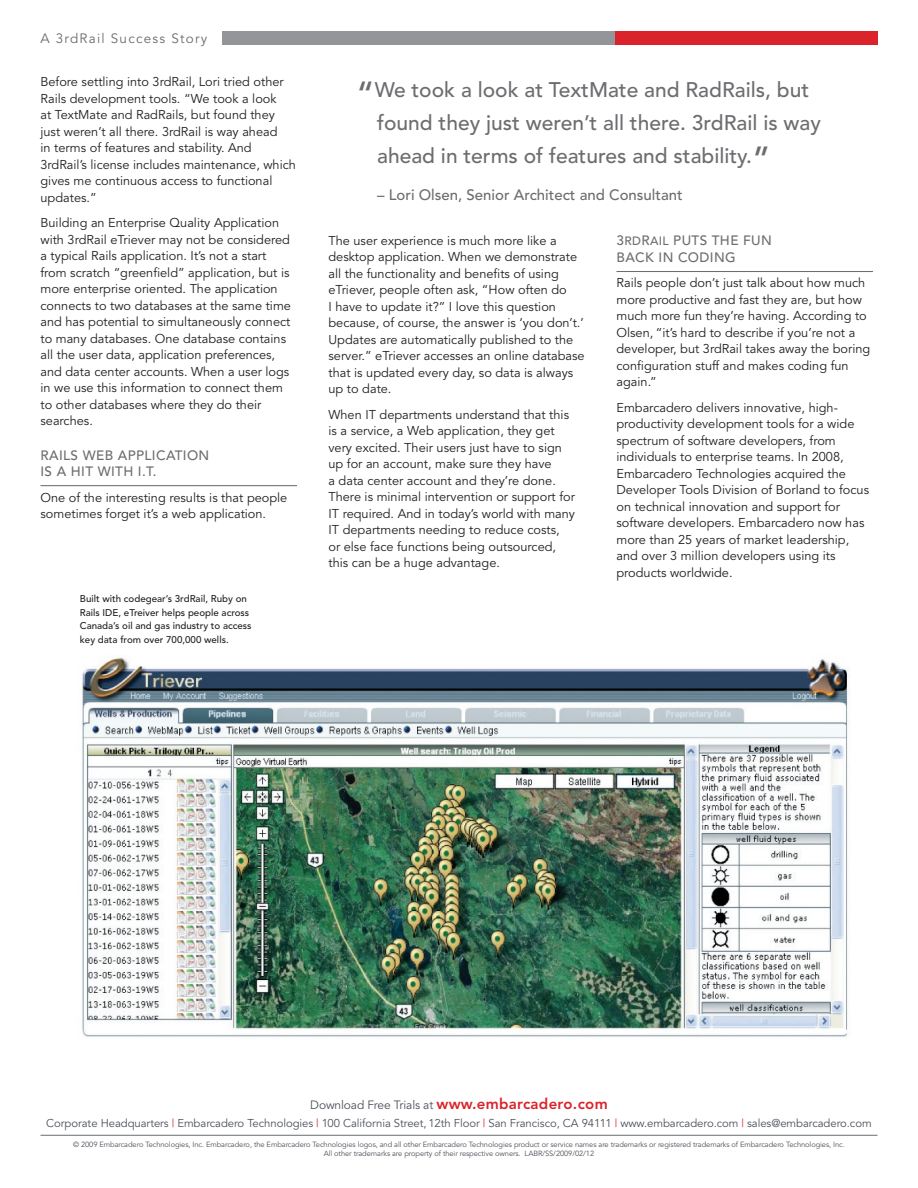
<style>
.page{position:relative;width:918px;height:1188px;background:#fff}
.page>*{position:absolute;margin:0;border:0;box-sizing:border-box;transform-origin:0 0}
.t1{font:500 21px/33px "Avenir LT Std";color:#6c6d70}
.QuoteName{font:500 15px "Avenir LT Std";color:#6c6d70}
.Body_Heading{font:500 13.5px/16.5px "Avenir LT Std";letter-spacing:.03em;color:#6c6d70}
.Overview_Paragraph{font:13.5px "Avenir LT Std";letter-spacing:.09em;color:#6c6d70}
.Body_Text{font:12.75px/16.5px "Avenir LT Std";color:#231f20}
.disclaimer{font:12px "Avenir";letter-spacing:-.01em;color:#4c5159}
.address{font:11.4px "Avenir";letter-spacing:-.005em;color:#4c5159}
.t2{font:500 9.75px/13.5px "Avenir LT Std";color:#231f20}
.disclaimer-2{font:7.5px/9px "Avenir";letter-spacing:-.01em;color:#4c5159;text-align:center}
.s1{font-size:36px}
.s2{font-size:12px}
.s3{font-weight:800;font-size:15px;color:#da232b}
.s4{color:#da232b}
</style>
<div class="page">
<div style="left:222px;top:32px;width:656px;height:13px;background:#939598"></div>
<div style="left:615px;top:32px;width:263px;height:13px;background:#da232b"></div>
<hr style="left:40px;top:1135px;width:838px;height:1px;background:#6c6d70">
<hr style="left:40px;top:485px;width:257px;height:1px;background:#6c6d70">
<hr style="left:616px;top:271px;width:257px;height:1px;background:#6c6d70">
<img style="left:82px;top:657px;width:767px;height:380px">
<p class="Overview_Paragraph" style="left:40px;top:30px;width:168px">A 3rdRail Success Story</p>
<p class="Body_Text" style="left:40px;top:74px;width:257px">Before settling into 3rdRail, Lori tried other Rails development tools. “We took a look<br>at TextMate and RadRails, but found they just weren’t all there. 3rdRail is way ahead<br>in terms of features and stability. And 3rdRail’s license includes maintenance, which gives me continuous access to functional updates.”</p>
<p class="Body_Text" style="left:40px;top:215px;width:252px">Building an Enterprise Quality Application with 3rdRail eTriever may not be considered a typical Rails application. It’s not a start from scratch “greenfield” application, but is more enterprise oriented. The application connects to two databases at the same time and has potential to simultaneously connect to many databases. One database contains all the user data, application preferences, and data center accounts. When a user logs in we use this information to connect them to other databases where they do their searches.</p>
<p class="Body_Heading" style="left:40px;top:447px;width:87px">Rails Web Appl</p>
<p class="Body_Heading" style="left:40px;top:447px;width:170px;text-indent:111px">ication is a H it with I .T.</p>
<p class="Body_Text" style="left:40px;top:489px;width:248px">One of the interesting results is that people sometimes forget it’s a web application.</p>
<p class="t2" style="left:80px;top:593px;width:173px">Built with codegear’s 3rdRail, Ruby on Rails I DE, eTreiver helps people across Canada’s oil and gas industry to access key data from over 700,000 wells.</p>
<p class="t1" style="left:377px;top:74px;width:445px;text-indent:-21px"><span class="s1">“</span>We took a look at TextMate and RadRails, but found they just weren’t all there. 3rdRail is way ahead in terms of features and stability.<span class="s1">”</span></p>
<p class="QuoteName" style="left:377px;top:187px;width:307px">– Lori Olsen, Senior Architect and Consultant</p>
<p class="Body_Text" style="left:328px;top:233px;width:258px">The user experience is much more like a desktop application. When we demonstrate all the functionality and benefits of using eTriever, people often ask, “How often do<br>I have to update it?” I love this question because, of course, the answer is ‘you don’t.’ Updates are automatically published to the server.” eTriever accesses an online database that is updated every day, so data is always up to date.</p>
<p class="Body_Text" style="left:328px;top:407px;width:248px">When IT departments understand that this is a service, a Web application, they get very excited. Their users just have to sign up for an account, make sure they have<br>a data center account and they’re done.<br>There is minimal intervention or support for IT required. And in today’s world with many IT departments needing to reduce costs,<br>or else face functions being outsourced, this can be a huge advantage.</p>
<p class="Body_Heading" style="left:616px;top:233px;width:157px">3<span class="s2">rd</span>R<span class="s2">ail</span> Puts the Fun<br>Back in Coding</p>
<p class="Body_Text" style="left:616px;top:275px;width:255px">Rails people don’t just talk about how much more productive and fast they are, but how much more fun they’re having. According to Olsen, “it’s hard to describe if you’re not a developer, but 3rdRail takes away the boring configuration stuff and makes coding fun again.”</p>
<p class="Body_Text" style="left:616px;top:400px;width:254px">Embarcadero delivers innovative, high&shy;productivity development tools for a wide spectrum of software developers, from individuals to enterprise teams. In 2008, Embarcadero Technologies acquired the Developer Tools Division of Borland to focus on technical innovation and support for software developers. Embarcadero now has more than 25 years of market leadership, and over 3 million developers using its products worldwide.</p>
<p class="disclaimer" style="left:310px;top:1098px;width:299px">Download Free Trials at <span class="s3">www.embarcadero.com</span></p>
<p class="address" style="left:46px;top:1117px;width:827px">Corporate Headquarters <span class="s4">|</span> Embarcadero Technologies <span class="s4">|</span> 100 California Street, 12th Floor <span class="s4">|</span> San Francisco, CA 94111 <span class="s4">|</span> www.embarcadero.com <span class="s4">|</span> sales@embarcadero.com</p>
<p class="disclaimer-2" style="left:73px;top:1140px;width:773px">© 2009 Embarcadero Technologies, Inc. Embarcadero, the Embarcadero Technologies logos, and all other Embarcadero Technologies product or service names are trademarks or registered trademarks of Embarcadero Technologies, Inc.<br>All other trademarks are property of their respective owners. LABR/SS/2009/02/12</p>
</div>
